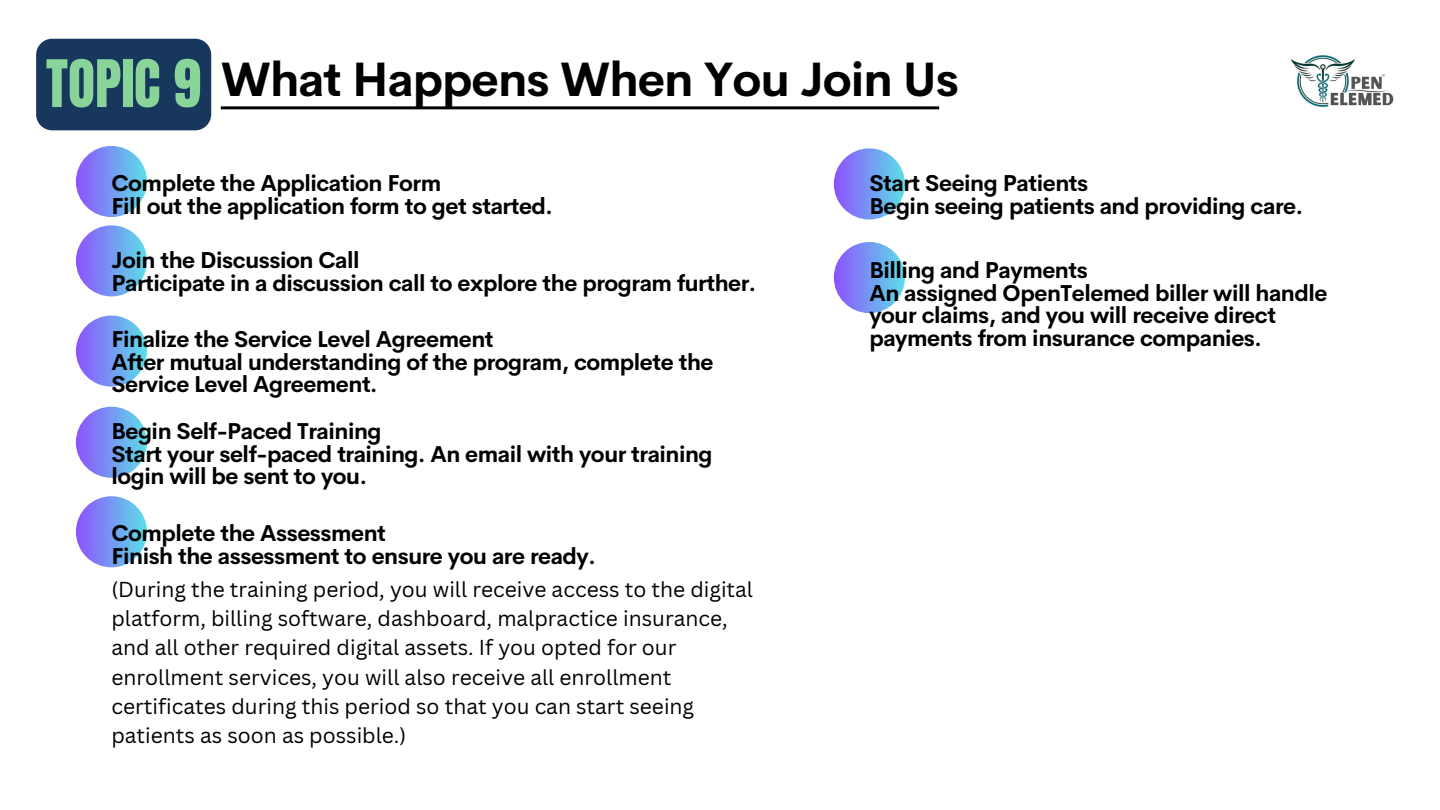
<style>
.page{position:relative;width:1440px;height:810px;background:#fff}
.page>*{position:absolute;margin:0;border:0;box-sizing:border-box;transform-origin:0 0}
.t1{font:55.7px "Anton";color:#88d499}
.t2{font:700 47.3px "Cerebri Sans";letter-spacing:-.02em;color:#000}
.t3{font:700 22.5px/22.5px "Cerebri Sans";letter-spacing:-.02em;color:#000}
.t4{font:21px/29.2px "Canva Sans";color:#000}
</style>
<div class="page">
<div style="left:36px;top:39px;width:175px;height:91px;background:#18375d;border-radius:16px"></div>
<hr style="left:221px;top:106px;width:718px;height:3px;background:#000">
<div style="left:76px;top:146px;width:71px;height:71px;background:linear-gradient(to right,#8d55ff,#60dee7);border-radius:50%"></div>
<div style="left:76px;top:225px;width:71px;height:71px;background:linear-gradient(to right,#8d55ff,#60dee7);border-radius:50%"></div>
<div style="left:76px;top:316px;width:71px;height:71px;background:linear-gradient(to right,#8d55ff,#60dee7);border-radius:50%"></div>
<div style="left:76px;top:407px;width:71px;height:71px;background:linear-gradient(to right,#8d55ff,#60dee7);border-radius:50%"></div>
<div style="left:76px;top:496px;width:71px;height:71px;background:linear-gradient(to right,#8d55ff,#60dee7);border-radius:50%"></div>
<div style="left:834px;top:148px;width:71px;height:71px;background:linear-gradient(to right,#8d55ff,#61dee7);border-radius:50%"></div>
<div style="left:834px;top:242px;width:71px;height:71px;background:linear-gradient(to right,#8c54ff,#61dee7);border-radius:50%"></div>
<img style="left:1290px;top:55px;width:103px;height:52px">
<h2 class="t1" style="left:46px;top:44px;width:157px">TOPIC 9</h2>
<h1 class="t2" style="left:221px;top:48px;width:740px">What Happens When You Join Us</h1>
<p class="t3" style="left:111px;top:172px;width:443px">Complete the Application Form<br>Fill out the application form to get started.</p>
<p class="t3" style="left:111px;top:249px;width:646px">Join the Discussion Call<br>Participate in a discussion call to explore the program further.</p>
<h3 class="t3" style="left:111px;top:328px;width:604px">Finalize the Service Level Agreement<br>After mutual understanding of the program, complete the<br>Service Level Agreement.</h3>
<h3 class="t3" style="left:111px;top:420px;width:603px">Begin Self-Paced Training<br>Start your self-paced training. An email with your training login will be sent to you.</h3>
<h3 class="t3" style="left:111px;top:522px;width:486px">Complete the Assessment<br>Finish the assessment to ensure you are ready.</h3>
<h3 class="t4" style="left:111px;top:574px;width:643px">(During the training period, you will receive access to the digital platform, billing software, dashboard, malpractice insurance, and all other required digital assets. If you opted for our enrollment services, you will also receive all enrollment certificates during this period so that you can start seeing patients as soon as possible.)</h3>
<h3 class="t3" style="left:869px;top:172px;width:435px">Start Seeing Patients<br>Begin seeing patients and providing care.</h3>
<h3 class="t3" style="left:869px;top:259px;width:460px">Billing and Payments<br>An assigned OpenTelemed biller will handle your claims, and you will receive direct payments from insurance companies.</h3>
</div>
